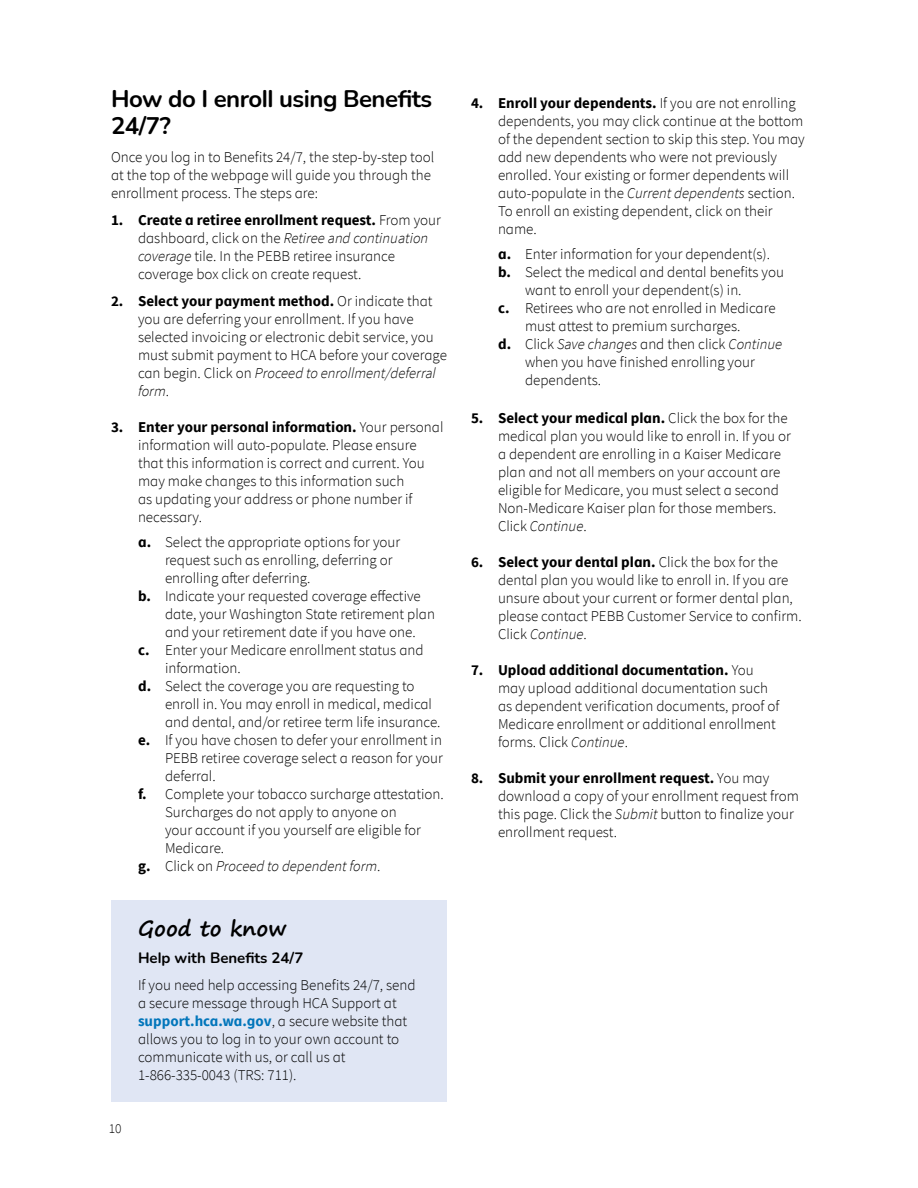
<style>
.page{position:relative;width:918px;height:1188px;background:#fff}
.page>*{position:absolute;margin:0;border:0;box-sizing:border-box;transform-origin:0 0}
.t1{font:700 24px/27px "Nunito";letter-spacing:-.02em;color:#000}
.t2{font:700 21px "Segoe Print";color:#000}
.t3{font:300 15px/18px "Source Sans Pro";color:#000}
.t4{font:italic 300 15px "Source Sans Pro";color:#000}
.t5{font:700 15px "Nunito";color:#000}
.t6{font:300 13.5px "Source Sans Pro";color:#000}
.s1{font-weight:700}
.s2{font-style:italic}
.s3{font-weight:700;font-style:normal}
.s4{font-style:normal}
.s5{font-weight:700;color:#0276bb}
</style>
<div class="page">
<div style="left:111px;top:900px;width:336px;height:52px;background:#e0e6f4"></div>
<div style="left:111px;top:943px;width:336px;height:30px;background:#e0e6f4"></div>
<div style="left:111px;top:970px;width:336px;height:132px;background:#e0e6f4"></div>
<h2 class="t1" style="left:111px;top:84px;width:323px">How do I enroll using Benefits<br>24/7?</h2>
<p class="t3" style="left:111px;top:148px;width:325px">Once you log in to Benefits 24/7, the step-by-step tool at the top of the webpage will guide you through the enrollment process. The steps are:</p>
<p class="t3" style="left:138px;top:211px;width:304px;text-indent:-27px"><span class="s1">1. Create a retiree enrollment request.</span> From your dashboard, click on the <span class="s2">Retiree and continuation coverage</span> tile. In the PEBB retiree insurance coverage box click on create request.</p>
<p class="t3" style="left:138px;top:292px;width:311px;text-indent:-27px"><span class="s1">2. Select your payment method.</span> Or indicate that you are deferring your enrollment. If you have selected invoicing or electronic debit service, you must submit payment to HCA before your coverage can begin. Click on <span class="s2">Proceed to enrollment/deferral form</span>.</p>
<p class="t3" style="left:138px;top:418px;width:307px;text-indent:-27px"><span class="s1">3. Enter your personal information.</span> Your personal information will auto-populate. Please ensure that this information is correct and current. You may make changes to this information such<br>as updating your address or phone number if necessary.</p>
<p class="t3" style="left:165px;top:533px;width:237px;text-indent:-27px"><span class="s1">a.</span> Select the appropriate options for your request such as enrolling, deferring or enrolling after deferring.</p>
<p class="t3" style="left:165px;top:587px;width:271px;text-indent:-27px"><span class="s1">b.</span> Indicate your requested coverage effective date, your Washington State retirement plan and your retirement date if you have one.</p>
<p class="t3" style="left:165px;top:641px;width:260px;text-indent:-27px"><span class="s1">c.</span> Enter your Medicare enrollment status and information.</p>
<p class="t3" style="left:165px;top:677px;width:277px;text-indent:-27px"><span class="s1">d.</span> Select the coverage you are requesting to enroll in. You may enroll in medical, medical and dental, and/or retiree term life insurance.</p>
<p class="t3" style="left:165px;top:731px;width:279px;text-align:justify;text-indent:-27px"><span class="s1">e.</span> If you have chosen to defer your enrollment in PEBB retiree coverage select a reason for your deferral.</p>
<p class="t3" style="left:165px;top:785px;width:280px;text-indent:-27px"><span class="s1">f.</span> Complete your tobacco surcharge attestation.<br>Surcharges do not apply to anyone on<br>your account if you yourself are eligible for Medicare.</p>
<p class="t4" style="left:138px;top:857px;width:244px"><span class="s3">g.</span> <span class="s4">Click on</span> Proceed to dependent form<span class="s4">.</span></p>
<p class="t6" style="left:109px;top:1120px;width:14px">10</p>
<h2 class="t2" style="left:138px;top:909px;width:150px">Good to know</h2>
<h3 class="t5" style="left:138px;top:947px;width:167px">Help with Benefits 24/7</h3>
<p class="t3" style="left:138px;top:976px;width:279px">If you need help accessing Benefits 24/7, send a secure message through HCA Support at <span class="s5">support.hca.wa.gov</span>, a secure website that allows you to log in to your own account to communicate with us, or call us at 1-866-335-0043 (TRS: 711).</p>
<p class="t3" style="left:498px;top:94px;width:308px;text-indent:-27px"><span class="s1">4. Enroll your dependents.</span> If you are not enrolling dependents, you may click continue at the bottom of the dependent section to skip this step. You may add new dependents who were not previously enrolled. Your existing or former dependents will auto-populate in the <span class="s2">Current dependents</span> section.<br>To enroll an existing dependent, click on their name.</p>
<p class="t3" style="left:498px;top:245px;width:274px"><span class="s1">a.</span> Enter information for your dependent(s).</p>
<p class="t3" style="left:525px;top:263px;width:261px;text-indent:-27px"><span class="s1">b.</span> Select the medical and dental benefits you want to enroll your dependent(s) in.</p>
<p class="t3" style="left:498px;top:299px;width:279px;text-align:center"><span class="s1">c.</span> Retirees who are not enrolled in Medicare must attest to premium surcharges.</p>
<p class="t3" style="left:525px;top:335px;width:259px;text-indent:-27px"><span class="s1">d.</span> Click <span class="s2">Save changes</span> and then click <span class="s2">Continue </span>when you have finished enrolling your dependents.</p>
<p class="t3" style="left:498px;top:409px;width:294px;text-indent:-27px"><span class="s1">5. Select your medical plan.</span> Click the box for the medical plan you would like to enroll in. If you or a dependent are enrolling in a Kaiser Medicare plan and not all members on your account are eligible for Medicare, you must select a second Non-Medicare Kaiser plan for those members.<br>Click <span class="s2">Continue</span>.</p>
<p class="t3" style="left:498px;top:553px;width:305px;text-indent:-27px"><span class="s1">6. Select your dental plan.</span> Click the box for the dental plan you would like to enroll in. If you are unsure about your current or former dental plan, please contact PEBB Customer Service to confirm.<br>Click <span class="s2">Continue</span>.</p>
<p class="t3" style="left:498px;top:661px;width:283px;text-indent:-27px"><span class="s1">7. Upload additional documentation.</span> You may upload additional documentation such as dependent verification documents, proof of Medicare enrollment or additional enrollment forms. Click <span class="s2">Continue</span>.</p>
<p class="t3" style="left:498px;top:769px;width:303px;text-indent:-27px"><span class="s1">8. Submit your enrollment request.</span> You may download a copy of your enrollment request from this page. Click the <span class="s2">Submit</span> button to finalize your enrollment request.</p>
</div>
